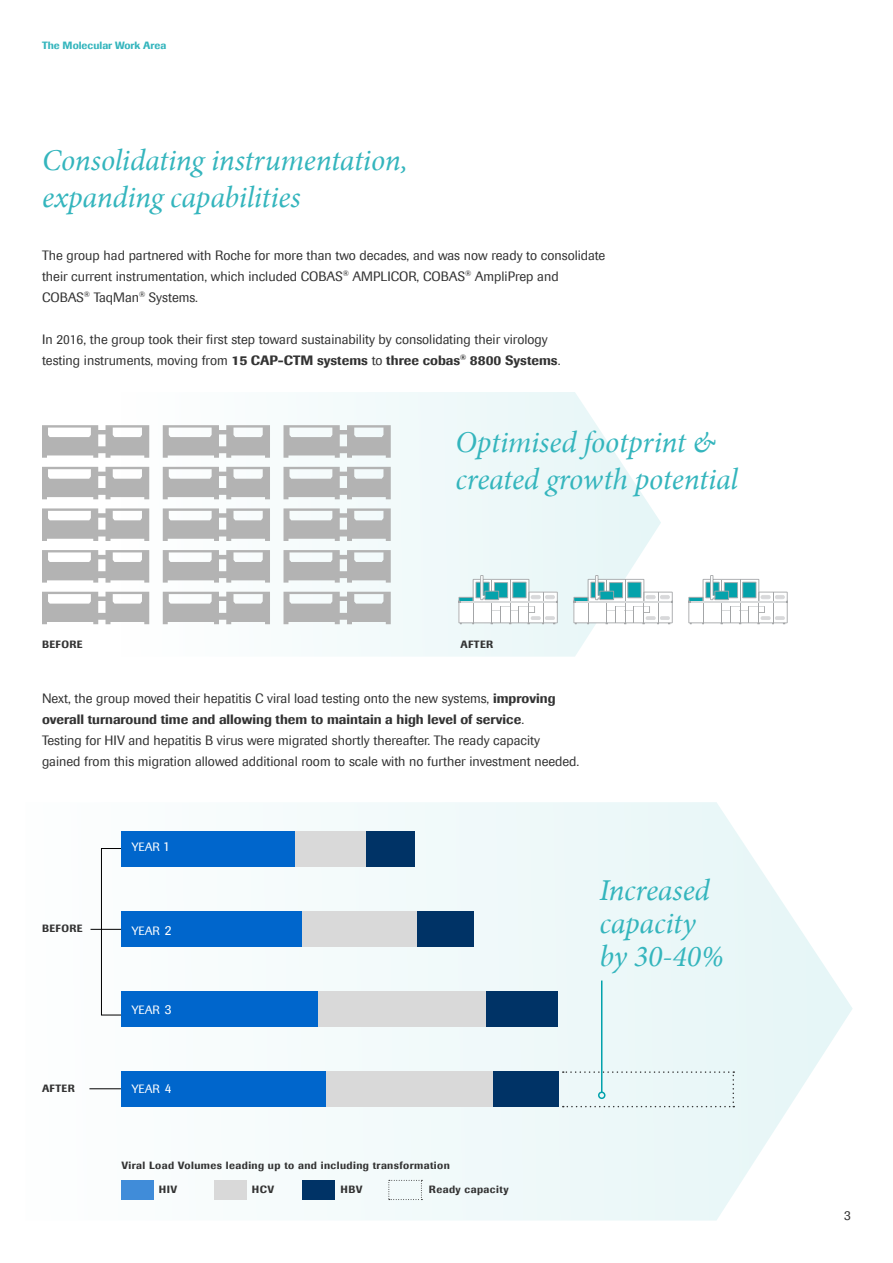
<style>
.page{position:relative;width:893px;height:1263px;background:#fff}
.page>*{position:absolute;margin:0;border:0;box-sizing:border-box;transform-origin:0 0}
.t1{font:italic 30px/37.5px "Minion";letter-spacing:-.01em;color:#34b5bd}
.t2{font:13.5px/21px "Imago";color:#333}
.t3{font:12px "Imago";color:#fff}
.t4{font:500 10.5px "Imago";letter-spacing:.04em;color:#333}
.t5{font:500 10.5px "Imago";color:#34b5bd}
.s1{font-weight:500}
.s2{font-size:13.5px}
</style>
<div class="page">
<svg style="left:89px;top:802px;width:764px;height:418px;fill:#f1fafa"></svg>
<svg style="left:121px;top:392px;width:540px;height:265px;fill:#f1fafa"></svg>
<svg style="left:42px;top:425px;width:107px;height:33px"></svg>
<svg style="left:42px;top:467px;width:107px;height:32px"></svg>
<svg style="left:42px;top:508px;width:107px;height:33px"></svg>
<svg style="left:42px;top:550px;width:107px;height:33px"></svg>
<svg style="left:42px;top:592px;width:107px;height:32px"></svg>
<svg style="left:163px;top:425px;width:107px;height:33px"></svg>
<svg style="left:163px;top:467px;width:107px;height:32px"></svg>
<svg style="left:163px;top:508px;width:107px;height:33px"></svg>
<svg style="left:163px;top:550px;width:107px;height:33px"></svg>
<svg style="left:163px;top:592px;width:107px;height:32px"></svg>
<svg style="left:283px;top:425px;width:108px;height:33px"></svg>
<svg style="left:283px;top:467px;width:108px;height:32px"></svg>
<svg style="left:283px;top:508px;width:108px;height:33px"></svg>
<svg style="left:283px;top:550px;width:108px;height:33px"></svg>
<svg style="left:283px;top:592px;width:108px;height:32px"></svg>
<div style="left:121px;top:1071px;width:206px;height:36px;background:#06c"></div>
<div style="left:327px;top:1071px;width:167px;height:36px;background:#d9d9d9"></div>
<div style="left:494px;top:1071px;width:65px;height:36px;background:#036"></div>
<div style="left:563px;top:1071px;width:171px;height:36px;background:#ebf7f8"></div>
<svg style="left:458px;top:575px;width:100px;height:49px"></svg>
<svg style="left:573px;top:575px;width:100px;height:49px"></svg>
<svg style="left:688px;top:575px;width:100px;height:49px"></svg>
<hr style="left:601px;top:980px;width:1px;height:112px;background:#01a2ac">
<div style="left:598px;top:1091px;width:7px;height:8px;border:2px solid #01a2ac;border-radius:50%"></div>
<div style="left:121px;top:1180px;width:32px;height:19px;background:#408cd9"></div>
<div style="left:214px;top:1180px;width:32px;height:19px;background:#d9d9d9"></div>
<div style="left:303px;top:1180px;width:32px;height:19px;background:#036"></div>
<svg style="left:388px;top:1180px;width:34px;height:20px"></svg>
<svg style="left:101px;top:848px;width:48px;height:168px"></svg>
<div style="left:121px;top:830px;width:175px;height:36px;background:#06c"></div>
<div style="left:296px;top:830px;width:72px;height:36px;background:#d9d9d9"></div>
<div style="left:367px;top:830px;width:48px;height:36px;background:#036"></div>
<div style="left:121px;top:911px;width:181px;height:36px;background:#06c"></div>
<div style="left:302px;top:911px;width:116px;height:36px;background:#d9d9d9"></div>
<div style="left:418px;top:911px;width:56px;height:36px;background:#036"></div>
<div style="left:121px;top:991px;width:198px;height:36px;background:#06c"></div>
<div style="left:319px;top:991px;width:167px;height:36px;background:#d9d9d9"></div>
<div style="left:486px;top:991px;width:72px;height:36px;background:#036"></div>
<hr style="left:91px;top:929px;width:30px;height:1px;background:#000">
<hr style="left:89px;top:1088px;width:32px;height:1px;background:#000">
<p class="t5" style="left:42px;top:39px;width:126px">The Molecular Work Area</p>
<h1 class="t1" style="left:42px;top:142px;width:367px">Consolidating instrumentation, expanding capabilities</h1>
<p class="t2" style="left:42px;top:244px;width:565px">The group had partnered with Roche for more than two decades, and was now ready to consolidate their current instrumentation, which included COBAS<sup>®</sup> AMPLICOR, COBAS<sup>®</sup> AmpliPrep and<br>COBAS<sup>®</sup> TaqMan<sup>®</sup> Systems.</p>
<p class="t2" style="left:42px;top:328px;width:520px">In 2016, the group took their first step toward sustainability by consolidating their virology testing instruments, moving from <span class="s1">15 CAP-CTM systems</span> to <span class="s1">three cobas</span><sup>®</sup> <span class="s1">8800 Systems</span>.</p>
<p class="t4" style="left:42px;top:637px;width:42px">BEFORE</p>
<h1 class="t1" style="left:455px;top:423px;width:284px">Optimised footprint &amp; created growth potential</h1>
<p class="t4" style="left:460px;top:637px;width:34px">AFTER</p>
<p class="t2" style="left:42px;top:687px;width:539px">Next, the group moved their hepatitis C viral load testing onto the new systems, <span class="s1">improving overall turnaround time and allowing them to maintain a high level of service</span>.<br>Testing for HIV and hepatitis B virus were migrated shortly thereafter. The ready capacity gained from this migration allowed additional room to scale with no further investment needed.</p>
<p class="t4" style="left:42px;top:922px;width:42px">BEFORE</p>
<p class="t4" style="left:42px;top:1081px;width:34px">AFTER</p>
<p class="t3" style="left:131px;top:839px;width:40px">YEAR <span class="s2">1</span></p>
<p class="t3" style="left:131px;top:923px;width:42px">YEAR <span class="s2">2</span></p>
<p class="t3" style="left:131px;top:1001px;width:42px">YEAR <span class="s2">3</span></p>
<p class="t3" style="left:131px;top:1081px;width:42px">YEAR <span class="s2">4</span></p>
<p class="t4" style="left:121px;top:1158px;width:330px">Viral Load Volumes leading up to and including transformation</p>
<p class="t4" style="left:159px;top:1183px;width:20px">HIV</p>
<p class="t4" style="left:252px;top:1183px;width:24px">HCV</p>
<p class="t4" style="left:340px;top:1183px;width:24px">HBV</p>
<p class="t4" style="left:429px;top:1183px;width:81px">Ready capacity</p>
<h1 class="t1" style="left:599px;top:874px;width:126px;line-height:33px">Increased capacity by 30-40%</h1>
<p class="t2" style="left:844px;top:1205px;width:8px">3</p>
</div>
